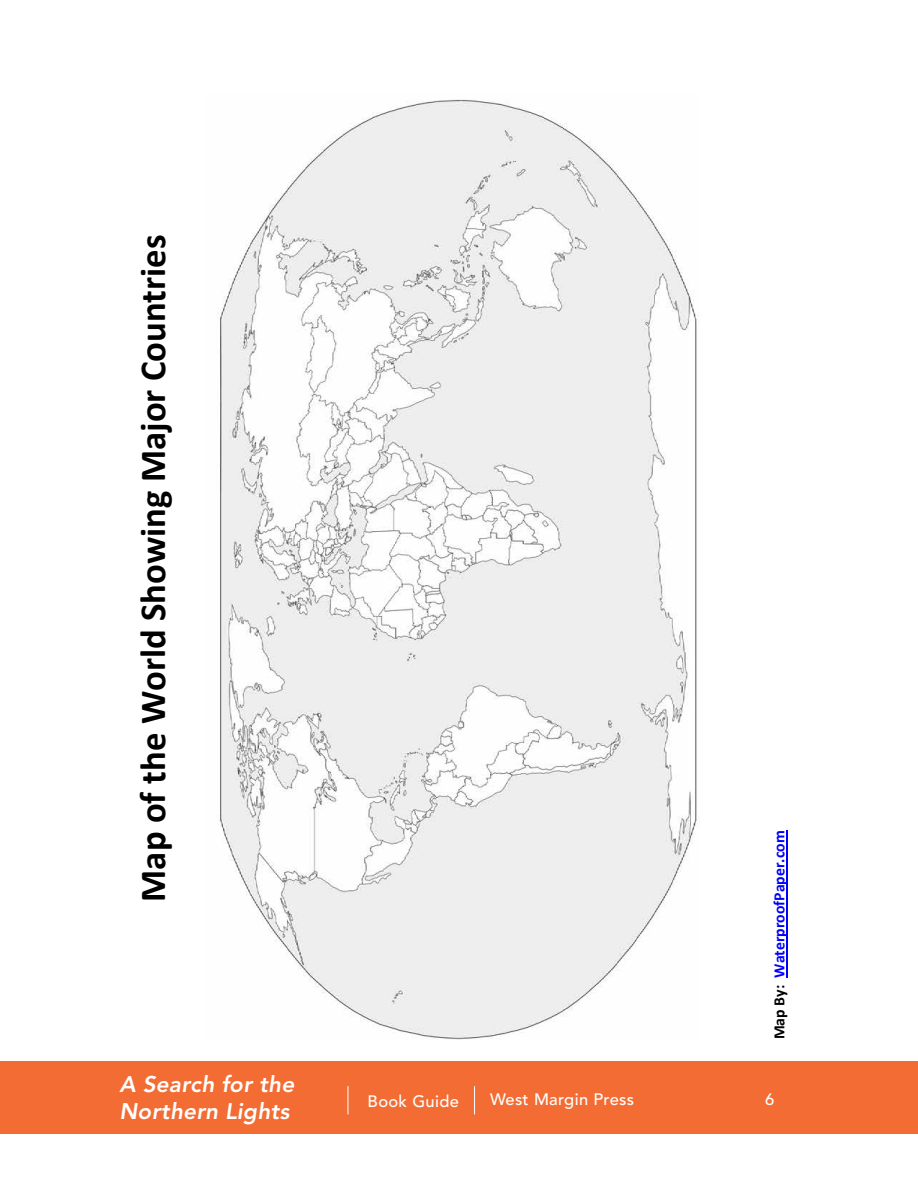
<style>
.page{position:relative;width:918px;height:1188px;background:#fff}
.page>*{position:absolute;margin:0;border:0;box-sizing:border-box;transform-origin:0 0}
.t1{font:700 36.75px "Calibri";color:#000}
.t2{font:italic 800 22.5px/27px "Avenir";letter-spacing:.015em;color:#fff}
.t3{font:500 16.5px "Avenir";letter-spacing:.02em;color:#fff}
.t4{font:700 15.75px "Calibri";color:#00f}
.s1{color:#000}
</style>
<div class="page">
<div style="left:0;top:1062px;width:918px;height:72px;background:#f36c33"></div>
<svg style="left:348px;top:1086px;width:1px;height:28px"></svg>
<svg style="left:474px;top:1086px;width:1px;height:28px"></svg>
<hr style="left:786px;top:830px;width:1px;height:148px;background:#00f">
<img style="left:219px;top:99px;width:478px;height:940px">
<p class="t1" style="left:127px;top:902px;width:669px;rotate:-90deg">Map of the World Showing Major Countries</p>
<p class="t2" style="left:119px;top:1071px;width:176px">A Search for the<br>Northern Lights</p>
<p class="t3" style="left:368px;top:1092px;width:93px">Book Guide</p>
<p class="t4" style="left:768px;top:1039px;width:210px;rotate:-90deg"><span class="s1">Map By:</span> WaterproofPaper.com</p>
<p class="t3" style="left:490px;top:1090px;width:146px">West Margin Press</p>
<p class="t3" style="left:765px;top:1090px;width:11px">6</p>
</div>
